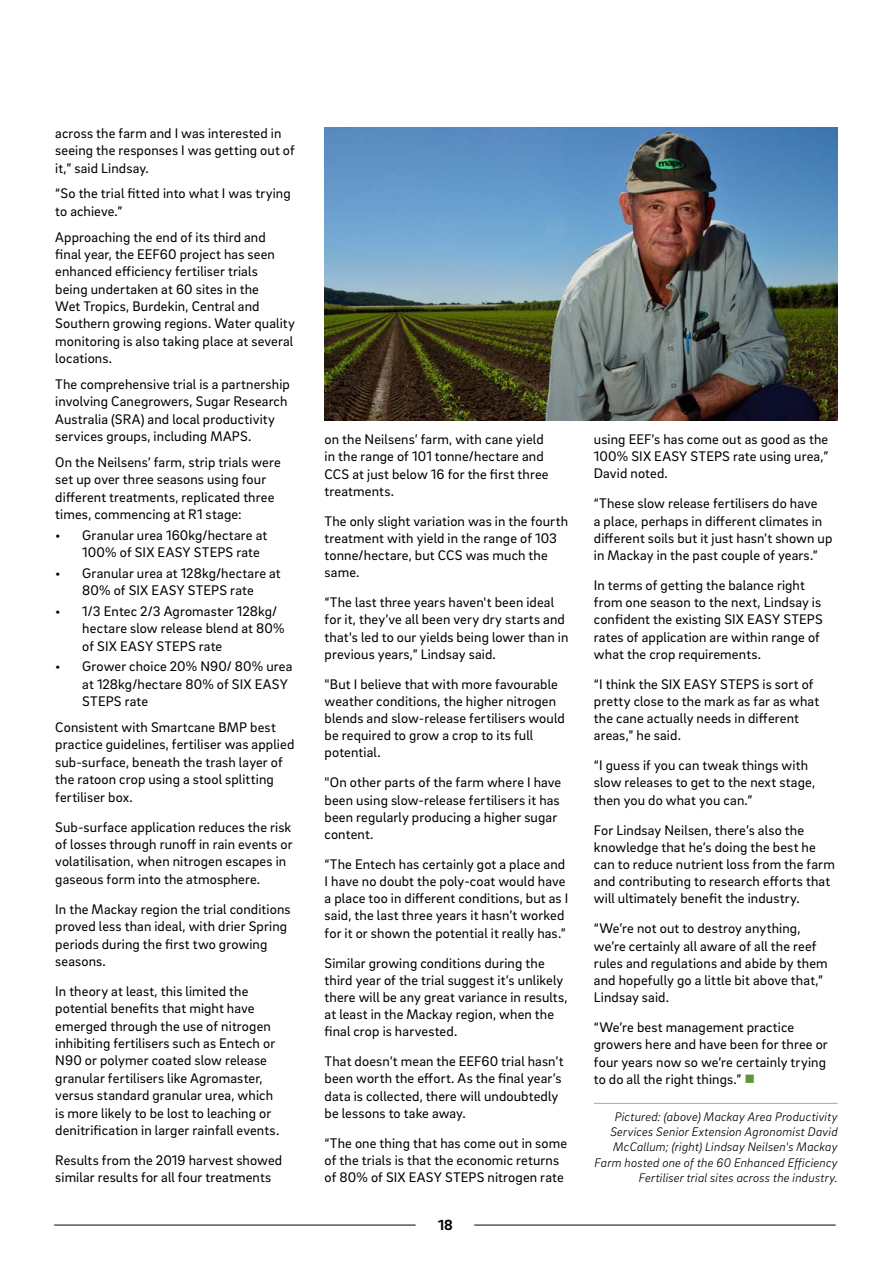
<style>
.page{position:relative;width:893px;height:1263px;background:#fff}
.page>*{position:absolute;margin:0;border:0;box-sizing:border-box;transform-origin:0 0}
.t1{font:700 15px "Brix Sans";color:#000}
.t2{font:14.25px/17.2px "Brix Sans";letter-spacing:.01em;color:#000}
.t3{font:italic 300 12.75px/15.5px "Brix Sans";letter-spacing:.01em;color:#000;text-align:right}
.s1{color:#5e9732}
</style>
<div class="page">
<hr style="left:54px;top:1225px;width:362px;height:1px;background:#000">
<hr style="left:474px;top:1225px;width:362px;height:1px;background:#000">
<hr style="left:594px;top:1103px;width:244px;height:1px;background:#a7a9ac">
<img style="left:325px;top:128px;width:513px;height:293px">
<p class="t2" style="left:55px;top:124px;width:241px">across the farm and I was interested in seeing the responses I was getting out of it,” said Lindsay.</p>
<p class="t2" style="left:55px;top:184px;width:237px">“So the trial fitted into what I was trying to achieve.”</p>
<p class="t2" style="left:55px;top:228px;width:241px">Approaching the end of its third and final year, the EEF60 project has seen enhanced efficiency fertiliser trials<br>being undertaken at 60 sites in the<br>Wet Tropics, Burdekin, Central and Southern growing regions. Water quality monitoring is also taking place at several locations.</p>
<p class="t2" style="left:55px;top:375px;width:236px">The comprehensive trial is a partnership involving Canegrowers, Sugar Research Australia (SRA) and local productivity services groups, including MAPS.</p>
<p class="t2" style="left:55px;top:453px;width:227px">On the Neilsens’ farm, strip trials were set up over three seasons using four different treatments, replicated three times, commencing at R1 stage:</p>
<p class="t2" style="left:82px;top:526px;width:187px;text-indent:-27px">• Granular urea 160kg/hectare at<br>100% of SIX EASY STEPS rate</p>
<p class="t2" style="left:55px;top:564px;width:227px;text-align:center">• Granular urea at 128kg/hectare at<br>80% of SIX EASY STEPS rate</p>
<p class="t2" style="left:82px;top:602px;width:204px;text-indent:-27px">• 1/3 Entec 2/3 Agromaster 128kg/ hectare slow release blend at 80% of SIX EASY STEPS rate</p>
<p class="t2" style="left:82px;top:657px;width:212px;text-indent:-27px">• Grower choice 20% N90/ 80% urea at 128kg/hectare 80% of SIX EASY<br>STEPS rate</p>
<p class="t2" style="left:55px;top:718px;width:241px">Consistent with Smartcane BMP best practice guidelines, fertiliser was applied sub-surface, beneath the trash layer of the ratoon crop using a stool splitting fertiliser box.</p>
<p class="t2" style="left:55px;top:817px;width:239px">Sub-surface application reduces the risk of losses through runoff in rain events or volatilisation, when nitrogen escapes in gaseous form into the atmosphere.</p>
<p class="t2" style="left:55px;top:900px;width:237px">In the Mackay region the trial conditions proved less than ideal, with drier Spring periods during the first two growing seasons.</p>
<p class="t2" style="left:55px;top:982px;width:226px">In theory at least, this limited the potential benefits that might have emerged through the use of nitrogen inhibiting fertilisers such as Entech or N90 or polymer coated slow release granular fertilisers like Agromaster, versus standard granular urea, which is more likely to be lost to leaching or denitrification in larger rainfall events.</p>
<p class="t2" style="left:55px;top:1151px;width:228px">Results from the 2019 harvest showed similar results for all four treatments</p>
<p class="t2" style="left:325px;top:430px;width:225px">on the Neilsens’ farm, with cane yield in the range of 101 tonne/hectare and<br>CCS at just below 16 for the first three treatments.</p>
<p class="t2" style="left:325px;top:512px;width:245px">The only slight variation was in the fourth treatment with yield in the range of 103 tonne/hectare, but CCS was much the same.</p>
<p class="t2" style="left:325px;top:593px;width:245px">“The last three years haven't been ideal for it, they’ve all been very dry starts and that's led to our yields being lower than in previous years,” Lindsay said.</p>
<p class="t2" style="left:325px;top:675px;width:242px">"But I believe that with more favourable weather conditions, the higher nitrogen blends and slow-release fertilisers would be required to grow a crop to its full potential.</p>
<p class="t2" style="left:325px;top:773px;width:238px">"On other parts of the farm where I have been using slow-release fertilisers it has been regularly producing a higher sugar content.</p>
<p class="t2" style="left:325px;top:855px;width:245px">“The Entech has certainly got a place and I have no doubt the poly-coat would have a place too in different conditions, but as I said, the last three years it hasn’t worked for it or shown the potential it really has.”</p>
<p class="t2" style="left:325px;top:953px;width:245px">Similar growing conditions during the third year of the trial suggest it’s unlikely there will be any great variance in results, at least in the Mackay region, when the final crop is harvested.</p>
<p class="t2" style="left:325px;top:1052px;width:240px">That doesn’t mean the EEF60 trial hasn’t been worth the effort. As the final year’s data is collected, there will undoubtedly be lessons to take away.</p>
<p class="t2" style="left:325px;top:1134px;width:244px">“The one thing that has come out in some of the trials is that the economic returns of 80% of SIX EASY STEPS nitrogen rate</p>
<p class="t1" style="left:438px;top:1215px;width:16px">18</p>
<p class="t2" style="left:594px;top:430px;width:236px;text-align:justify">using EEF’s has come out as good as the 100% SIX EASY STEPS rate using urea,” David noted.</p>
<p class="t2" style="left:594px;top:494px;width:240px">“These slow release fertilisers do have<br>a place, perhaps in different climates in different soils but it just hasn’t shown up in Mackay in the past couple of years.”</p>
<p class="t2" style="left:594px;top:576px;width:230px">In terms of getting the balance right from one season to the next, Lindsay is confident the existing SIX EASY STEPS rates of application are within range of what the crop requirements.</p>
<p class="t2" style="left:594px;top:675px;width:227px">“I think the SIX EASY STEPS is sort of pretty close to the mark as far as what the cane actually needs in different areas,” he said.</p>
<p class="t2" style="left:594px;top:756px;width:223px">“I guess if you can tweak things with slow releases to get to the next stage, then you do what you can.”</p>
<p class="t2" style="left:594px;top:821px;width:242px">For Lindsay Neilsen, there’s also the knowledge that he’s doing the best he can to reduce nutrient loss from the farm and contributing to research efforts that will ultimately benefit the industry.</p>
<p class="t2" style="left:594px;top:919px;width:235px">“We’re not out to destroy anything, we’re certainly all aware of all the reef rules and regulations and abide by them and hopefully go a little bit above that,” Lindsay said.</p>
<p class="t2" style="left:594px;top:1018px;width:235px">“We’re best management practice growers here and have been for three or four years now so we’re certainly trying to do all the right things.” <span class="s1">■</span></p>
<p class="t3" style="left:595px;top:1108px;width:245px">Pictured: (above) Mackay Area Productivity Services Senior Extension Agronomist David McCallum; (right) Lindsay Neilsen's Mackay Farm hosted one of the 60 Enhanced Efficiency Fertiliser trial sites across the industry.</p>
</div>
